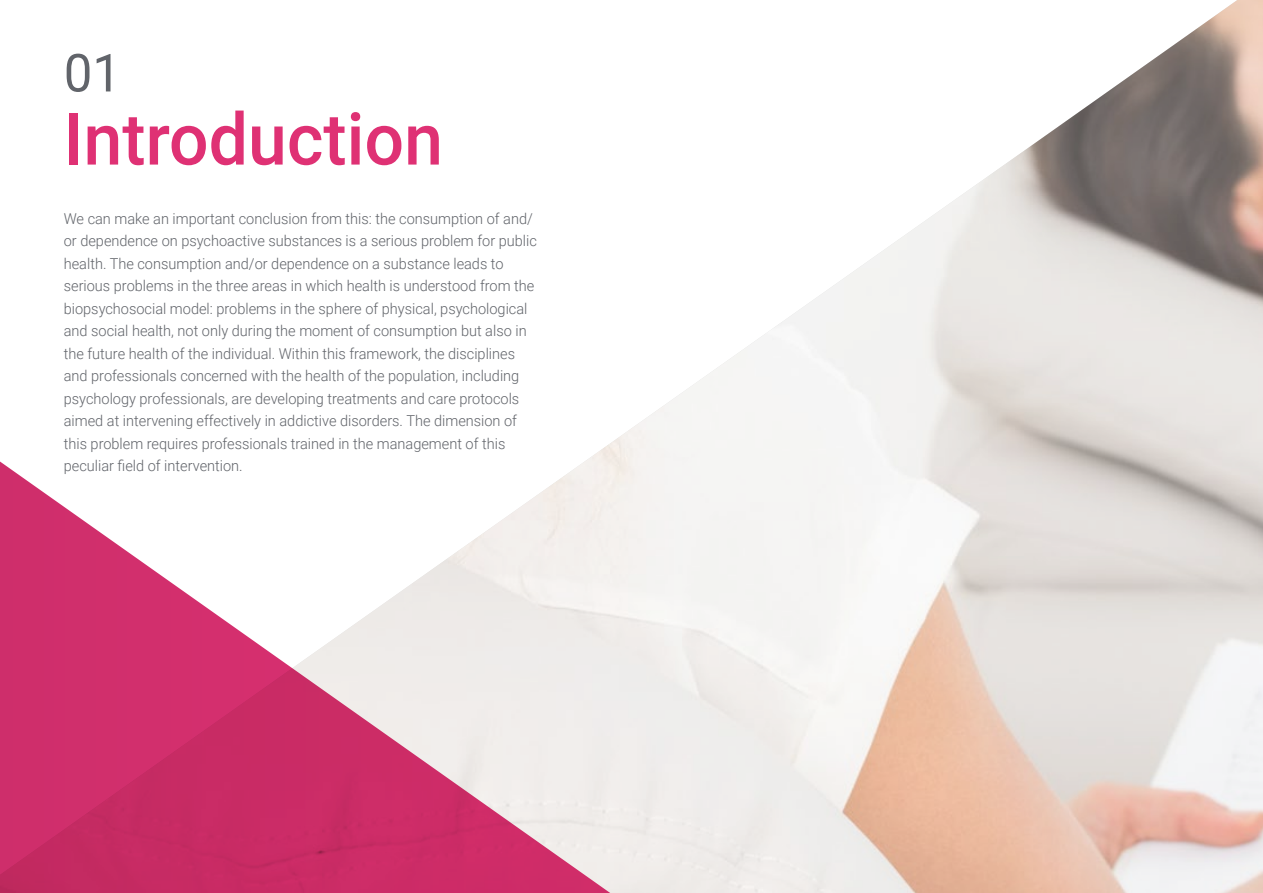
<style>
.page{position:relative;width:1263px;height:893px;background:#fff}
.page>*{position:absolute;margin:0;border:0;box-sizing:border-box;transform-origin:0 0}
.t1{font:500 72px "Roboto";color:#df3174}
.t2{font:52.5px "Roboto";color:#61646a}
.t3{font:300 15px/22.5px "Roboto";color:#61646a}
</style>
<div class="page">
<img style="left:607px;top:0;width:656px;height:893px">
<svg style="left:0;top:446px;width:640px;height:447px"></svg>
<h2 class="t2" style="left:64px;top:36px;width:59px">01</h2>
<h1 class="t1" style="left:64px;top:89px;width:381px">Introduction</h1>
<p class="t3" style="left:64px;top:207px;width:475px">We can make an important conclusion from this: the consumption of and/ or dependence on psychoactive substances is a serious problem for public health. The consumption and/or dependence on a substance leads to serious problems in the three areas in which health is understood from the biopsychosocial model: problems in the sphere of physical, psychological and social health, not only during the moment of consumption but also in the future health of the individual. Within this framework, the disciplines and professionals concerned with the health of the population, including psychology professionals, are developing treatments and care protocols aimed at intervening effectively in addictive disorders. The dimension of this problem requires professionals trained in the management of this peculiar field of intervention.</p>
</div>
